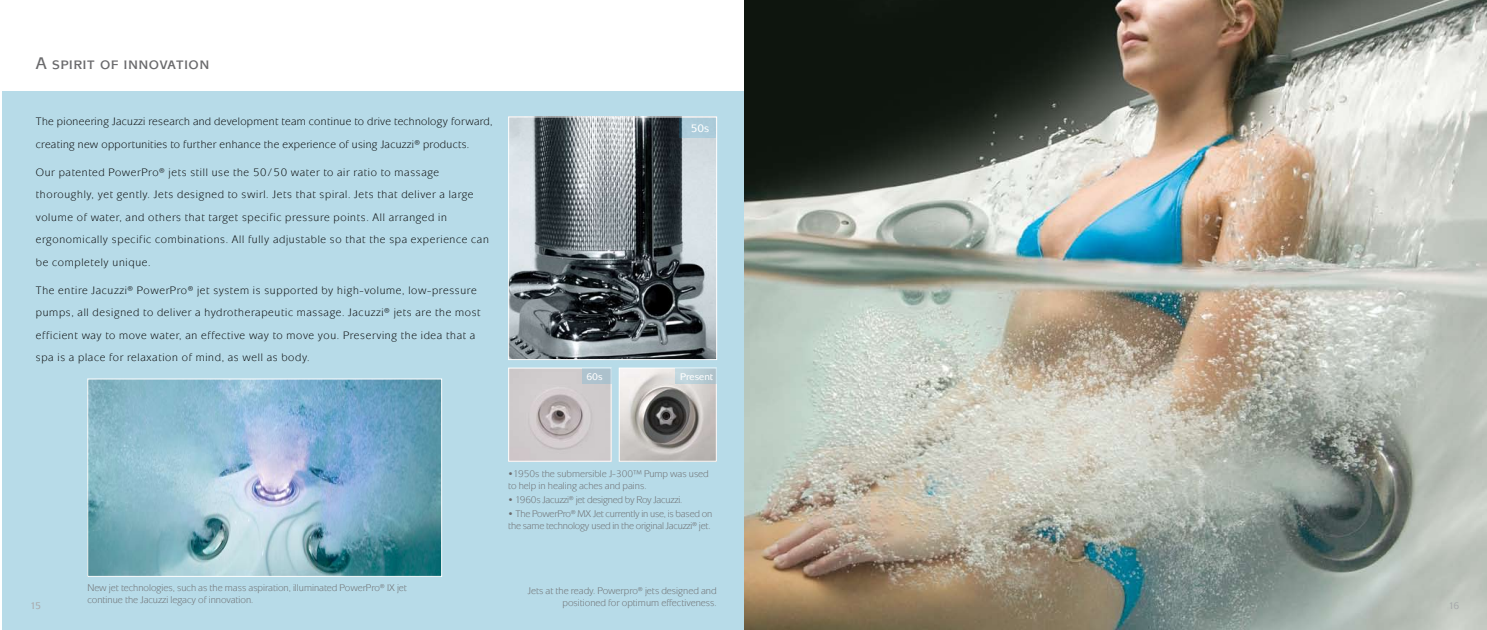
<style>
.page{position:relative;width:1487px;height:630px;background:#fff}
.page>*{position:absolute;margin:0;border:0;box-sizing:border-box;transform-origin:0 0}
.t1{font:500 17.5px "Mixage SCITC";letter-spacing:.025em;color:#6a6a6c}
.t2{font:11.25px/22.5px "Mixage ITC";letter-spacing:.06em;color:#000}
.t3{font:11.25px/22.5px "Mixage ITC";letter-spacing:.03em;color:#000}
.t4{font:500 11.25px "Mixage ITC";color:#fff}
.t5{font:10px/12px "Mixage ITC";color:#6a6a6c}
.t6{font:10px/12px "Mixage ITC";letter-spacing:-.02em;color:#6a6a6c}
.t7{font:500 10px "Mixage ITC";color:#fff}
.t8{font:500 10px "Mixage ITC";color:#a8aaac}
</style>
<div class="page">
<div style="left:2px;top:91px;width:771px;height:539px;background:#b7dbe8"></div>
<img style="left:745px;top:1px;width:742px;height:629px">
<img style="left:510px;top:119px;width:205px;height:239px">
<div style="left:508px;top:117px;width:209px;height:243px;border:1px solid #fff"></div>
<div style="left:679px;top:118px;width:37px;height:19px;background:#acccda"></div>
<img style="left:510px;top:370px;width:99px;height:89px">
<div style="left:508px;top:368px;width:103px;height:93px;border:1px solid #fff"></div>
<img style="left:621px;top:370px;width:94px;height:89px">
<div style="left:619px;top:368px;width:98px;height:93px;border:1px solid #fff"></div>
<svg style="left:675px;top:368px;width:41px;height:15px"></svg>
<div style="left:582px;top:368px;width:29px;height:15px;background:#aec2ce"></div>
<img style="left:89px;top:381px;width:351px;height:193px">
<div style="left:87px;top:379px;width:355px;height:197px;border:1px solid #fff"></div>
<h1 class="t1" style="left:36px;top:53px;width:175px">A spirit of innovation</h1>
<p class="t3" style="left:36px;top:110px;width:458px">The pioneering Jacuzzi research and development team continue to drive technology forward, creating new opportunities to further enhance the experience of using Jacuzzi® products.</p>
<p class="t2" style="left:36px;top:161px;width:454px">Our patented PowerPro® jets still use the 50/50 water to air ratio to massage thoroughly, yet gently. Jets designed to swirl. Jets that spiral. Jets that deliver a large volume of water, and others that target specific pressure points. All arranged in ergonomically specific combinations. All fully adjustable so that the spa experience can be completely unique.</p>
<p class="t2" style="left:36px;top:279px;width:446px">The entire Jacuzzi® PowerPro® jet system is supported by high-volume, low-pressure pumps, all designed to deliver a hydrotherapeutic massage. Jacuzzi® jets are the most efficient way to move water, an effective way to move you. Preserving the idea that a spa is a place for relaxation of mind, as well as body.</p>
<p class="t4" style="left:691px;top:122px;width:20px">50s</p>
<p class="t7" style="left:586px;top:370px;width:18px">60s</p>
<p class="t7" style="left:680px;top:370px;width:34px">Present</p>
<p class="t5" style="left:508px;top:468px;width:202px">•1950s the submersible J-300™ Pump was used to help in healing aches and pains.</p>
<p class="t6" style="left:508px;top:494px;width:175px">• 1960s Jacuzzi® jet designed by Roy Jacuzzi.</p>
<p class="t6" style="left:508px;top:508px;width:205px">• The PowerPro® MX Jet currently in use, is based on the same technology used in the original Jacuzzi® jet.</p>
<p class="t5" style="left:87px;top:581px;width:321px">New jet technologies, such as the mass aspiration, illuminated PowerPro® IX jet continue the Jacuzzi legacy of innovation.</p>
<p class="t5" style="left:528px;top:584px;width:190px;text-align:right">Jets at the ready. Powerpro® jets designed and positioned for optimum effectiveness.</p>
<p class="t8" style="left:30px;top:599px;width:12px">15</p>
<p class="t8" style="left:1448px;top:599px;width:12px">16</p>
</div>
